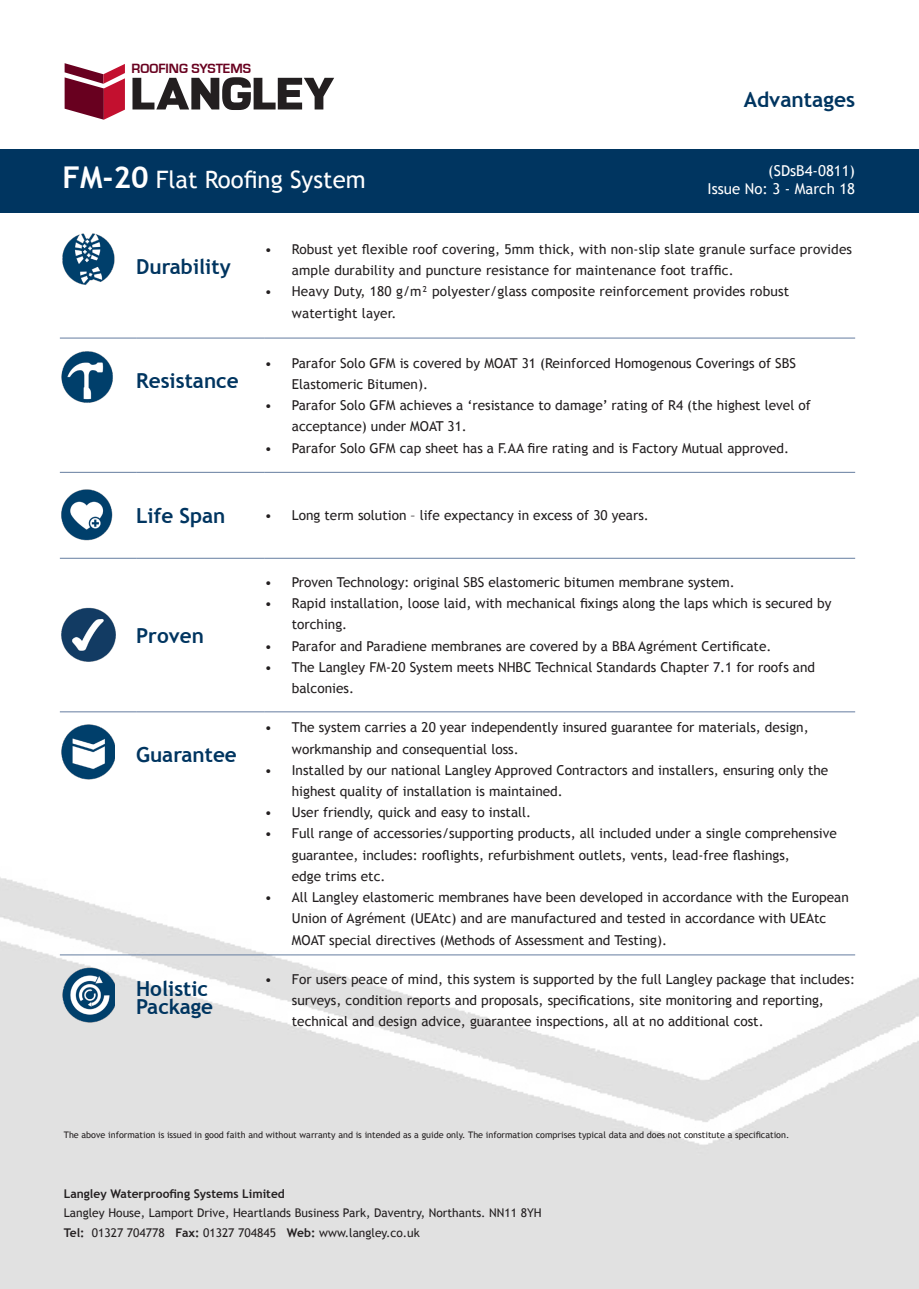
<style>
.page{position:relative;width:919px;height:1289px;background:#fff}
.page>*{position:absolute;margin:0;border:0;box-sizing:border-box;transform-origin:0 0}
.t1{font:24px "Trebuchet MS";color:#fff}
.t2{font:700 21px "Trebuchet MS";color:#003560}
.t3{font:700 20.7px "Trebuchet MS";color:#003560}
.t4{font:15px "Trebuchet MS";color:#fff}
.t5{font:700 13.8px "Eurostile";color:#68001f}
.t6{font:13.65px/21.1px "Trebuchet MS";color:#231f20}
.t7{font:12px/19.5px "Trebuchet MS";color:#231f20}
.t8{font:700 12px "Trebuchet MS";color:#231f20}
.t9{font:9px "Trebuchet MS";color:#231f20}
.s1{font-weight:700;font-size:30px}
.s2{font-weight:700}
</style>
<div class="page">
<svg style="left:65px;top:63px;width:60px;height:57px"></svg>
<svg style="left:132px;top:77px;width:202px;height:33px"></svg>
<div style="left:0;top:149px;width:918px;height:64px;background:#003560"></div>
<hr style="left:60px;top:338px;width:76px;height:1px;background:#657da0">
<hr style="left:136px;top:338px;width:129px;height:1px;background:#657da0">
<hr style="left:265px;top:338px;width:590px;height:1px;background:#657da0">
<hr style="left:60px;top:472px;width:76px;height:1px;background:#657da0">
<hr style="left:136px;top:472px;width:129px;height:1px;background:#657da0">
<hr style="left:265px;top:472px;width:590px;height:1px;background:#657da0">
<hr style="left:60px;top:558px;width:76px;height:1px;background:#657da0">
<hr style="left:136px;top:558px;width:129px;height:1px;background:#657da0">
<hr style="left:265px;top:558px;width:590px;height:1px;background:#657da0">
<hr style="left:60px;top:711px;width:76px;height:1px;background:#657da0">
<hr style="left:136px;top:711px;width:129px;height:1px;background:#657da0">
<hr style="left:265px;top:711px;width:590px;height:1px;background:#657da0">
<hr style="left:60px;top:954px;width:76px;height:1px;background:#657da0">
<hr style="left:136px;top:954px;width:129px;height:1px;background:#657da0">
<hr style="left:265px;top:954px;width:590px;height:1px;background:#657da0">
<img style="left:61px;top:351px;width:52px;height:52px">
<img style="left:61px;top:489px;width:51px;height:52px">
<img style="left:61px;top:607px;width:55px;height:55px">
<img style="left:61px;top:724px;width:54px;height:56px">
<img style="left:60px;top:967px;width:55px;height:56px">
<img style="left:62px;top:233px;width:53px;height:52px">
<p class="t5" style="left:131px;top:61px;width:121px">ROOFING SYSTEMS</p>
<h1 class="t1" style="left:63px;top:165px;width:304px"><span class="s1">FM-20</span> Flat Roofing System</h1>
<p class="t2" style="left:743px;top:86px;width:113px">Advantages</p>
<p class="t4" style="left:768px;top:162px;width:88px">(SDsB4-0811)</p>
<p class="t4" style="left:707px;top:180px;width:149px">Issue No: 3 - March 18</p>
<p class="t3" style="left:136px;top:254px;width:96px">Durability</p>
<p class="t3" style="left:136px;top:367px;width:104px">Resistance</p>
<p class="t6" style="left:292px;top:239px;width:561px;text-indent:-27px">• Robust yet flexible roof covering, 5mm thick, with non-slip slate granule surface provides ample durability and puncture resistance for maintenance foot traffic.</p>
<p class="t6" style="left:292px;top:281px;width:498px;text-indent:-27px">• Heavy Duty, 180 g/m² polyester/glass composite reinforcement provides robust watertight layer.</p>
<p class="t6" style="left:292px;top:352px;width:505px;text-indent:-27px">• Parafor Solo GFM is covered by MOAT 31 (Reinforced Homogenous Coverings of SBS<br>Elastomeric Bitumen).</p>
<p class="t6" style="left:292px;top:395px;width:520px;text-indent:-27px">• Parafor Solo GFM achieves a ‘resistance to damage’ rating of R4 (the highest level of acceptance) under MOAT 31.</p>
<p class="t6" style="left:265px;top:437px;width:525px">• Parafor Solo GFM cap sheet has a F.AA fire rating and is Factory Mutual approved.</p>
<p class="t3" style="left:136px;top:502px;width:91px">Life Span</p>
<p class="t6" style="left:265px;top:505px;width:385px">• Long term solution – life expectancy in excess of 30 years.</p>
<p class="t3" style="left:136px;top:622px;width:69px">Proven</p>
<p class="t3" style="left:136px;top:741px;width:102px">Guarantee</p>
<p class="t3" style="left:136px;top:975px;width:74px">Holistic</p>
<p class="t3" style="left:136px;top:993px;width:78px">Package</p>
<p class="t6" style="left:265px;top:572px;width:471px">• Proven Technology: original SBS elastomeric bitumen membrane system.</p>
<p class="t6" style="left:292px;top:593px;width:541px;text-indent:-27px">• Rapid installation, loose laid, with mechanical fixings along the laps which is secured by torching.</p>
<p class="t6" style="left:265px;top:635px;width:508px">• Parafor and Paradiene membranes are covered by a BBA Agrément Certificate.</p>
<p class="t6" style="left:292px;top:656px;width:524px;text-indent:-27px">• The Langley FM-20 System meets NHBC Technical Standards Chapter 7.1 for roofs and balconies.</p>
<p class="t6" style="left:292px;top:717px;width:518px;text-indent:-27px">• The system carries a 20 year independently insured guarantee for materials, design, workmanship and consequential loss.</p>
<p class="t6" style="left:292px;top:759px;width:538px;text-indent:-27px">• Installed by our national Langley Approved Contractors and installers, ensuring only the highest quality of installation is maintained.</p>
<p class="t6" style="left:265px;top:802px;width:268px">• User friendly, quick and easy to install.</p>
<p class="t6" style="left:292px;top:823px;width:546px;text-indent:-27px">• Full range of accessories/supporting products, all included under a single comprehensive guarantee, includes: rooflights, refurbishment outlets, vents, lead-free flashings,<br>edge trims etc.</p>
<p class="t6" style="left:292px;top:886px;width:558px;text-indent:-27px">• All Langley elastomeric membranes have been developed in accordance with the European<br>Union of Agrément (UEAtc) and are manufactured and tested in accordance with UEAtc<br>MOAT special directives (Methods of Assessment and Testing).</p>
<p class="t6" style="left:292px;top:968px;width:564px;text-indent:-27px">• For users peace of mind, this system is supported by the full Langley package that includes: surveys, condition reports and proposals, specifications, site monitoring and reporting, technical and design advice, guarantee inspections, all at no additional cost.</p>
<p class="t9" style="left:64px;top:1129px;width:727px">The above information is issued in good faith and without warranty and is intended as a guide only. The information comprises typical data and does not constitute a specification.</p>
<p class="t8" style="left:64px;top:1185px;width:222px">Langley Waterproofing Systems Limited</p>
<p class="t7" style="left:64px;top:1203px;width:479px">Langley House, Lamport Drive, Heartlands Business Park, Daventry, Northants. NN11 8YH<br><span class="s2">Tel:</span> 01327 704778 <span class="s2">Fax:</span> 01327 704845 <span class="s2">Web:</span> www.langley.co.uk</p>
</div>
